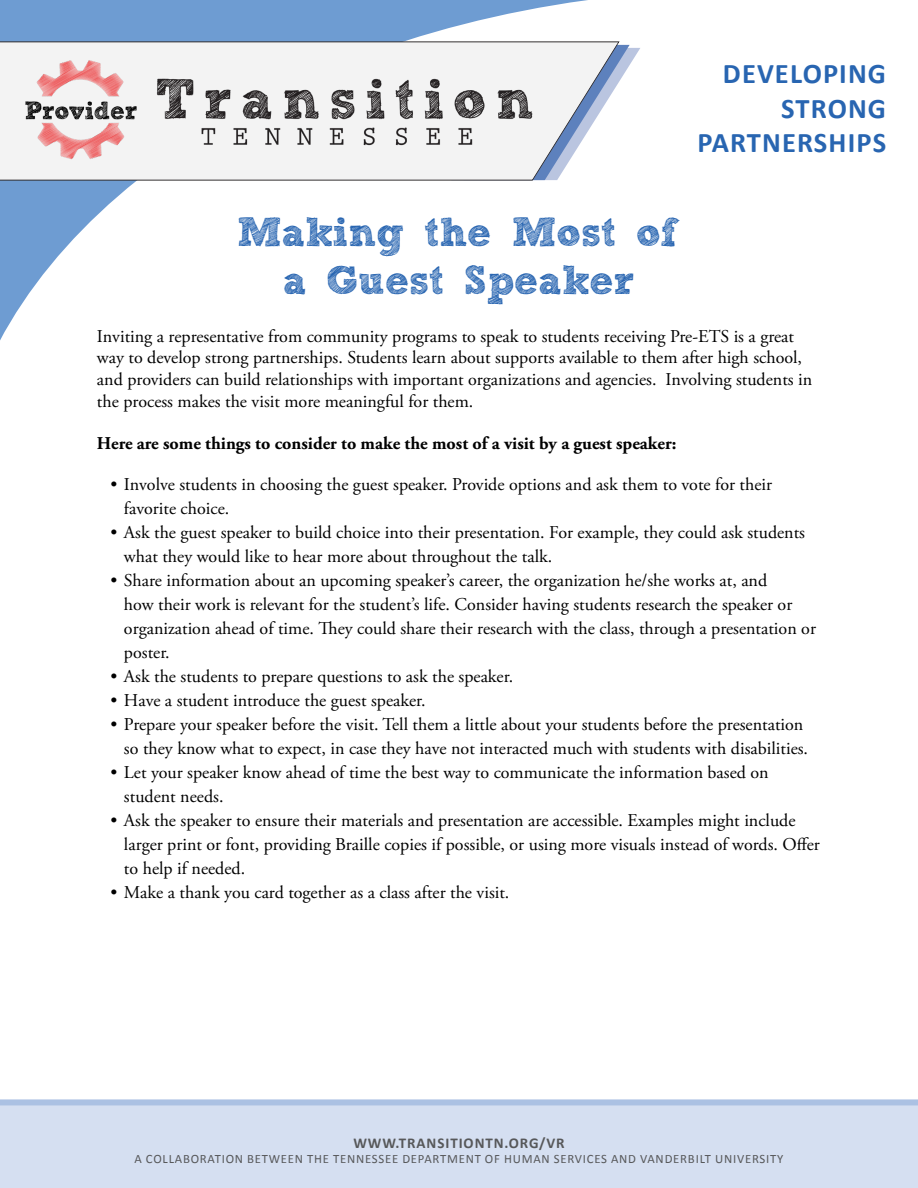
<style>
.page{position:relative;width:918px;height:1188px;background:#fff}
.page>*{position:absolute;margin:0;border:0;box-sizing:border-box;transform-origin:0 0}
.H2_-_Dropcap_font{font:700 40.5px "freeversion Sketch Block";color:#2865b1}
.t1{font:700 28.5px/34.2px "Calibri";letter-spacing:.04em;color:#2865b1;text-align:right}
.t2{font:18px/24px "Adobe Garamond Pro";color:#000}
.t3{font:700 18px "Adobe Garamond Pro";color:#000}
.t4{font:700 15px "Calibri";letter-spacing:.06em;color:#57585a}
.t5{font:12.75px "Calibri";letter-spacing:.06em;color:#57585a}
</style>
<div class="page">
<div style="left:0;top:1099px;width:918px;height:89px;background:#d5dff1"></div>
<svg style="left:0;top:0;width:630px;height:341px"></svg>
<svg style="left:619px;top:45px;width:21px;height:135px"></svg>
<svg style="left:0;top:42px;width:619px;height:139px"></svg>
<img style="left:6px;top:55px;width:547px;height:109px">
<h1 class="t1" style="left:697px;top:56px;width:190px">DEVELOPING<br>STRONG<br>PARTNERSHIPS</h1>
<h2 class="H2_-_Dropcap_font" style="left:237px;top:217px;width:445px">Making the Most of</h2>
<h2 class="H2_-_Dropcap_font" style="left:283px;top:265px;width:353px">a Guest Speaker</h2>
<h3 class="t2" style="left:97px;top:326px;width:717px;line-height:21.6px">Inviting a representative from community programs to speak to students receiving Pre-ETS is a great way to develop strong partnerships. Students learn about supports available to them after high school, and providers can build relationships with important organizations and agencies. Involving students in the process makes the visit more meaningful for them.</h3>
<h3 class="t3" style="left:97px;top:433px;width:581px">Here are some things to consider to make the most of a visit by a guest speaker:</h3>
<h3 class="t2" style="left:124px;top:472px;width:650px;text-indent:-14px">• Involve students in choosing the guest speaker. Provide options and ask them to vote for their favorite choice.</h3>
<h3 class="t2" style="left:124px;top:520px;width:683px;text-indent:-14px">• Ask the guest speaker to build choice into their presentation. For example, they could ask students what they would like to hear more about throughout the talk.</h3>
<h3 class="t2" style="left:124px;top:568px;width:694px;text-indent:-14px">• Share information about an upcoming speaker’s career, the organization he/she works at, and<br>how their work is relevant for the student’s life. Consider having students research the speaker or organization ahead of time. They could share their research with the class, through a presentation or poster.</h3>
<h3 class="t2" style="left:110px;top:664px;width:404px">• Ask the students to prepare questions to ask the speaker.</h3>
<h3 class="t2" style="left:110px;top:688px;width:317px">• Have a student introduce the guest speaker.</h3>
<h3 class="t2" style="left:110px;top:712px;width:699px;text-align:right">• Prepare your speaker before the visit. Tell them a little about your students before the presentation so they know what to expect, in case they have not interacted much with students with disabilities.</h3>
<h3 class="t2" style="left:124px;top:760px;width:646px;text-indent:-14px">• Let your speaker know ahead of time the best way to communicate the information based on student needs.</h3>
<h3 class="t2" style="left:124px;top:808px;width:697px;text-indent:-14px">• Ask the speaker to ensure their materials and presentation are accessible. Examples might include larger print or font, providing Braille copies if possible, or using more visuals instead of words. Offer to help if needed.</h3>
<h3 class="t2" style="left:110px;top:880px;width:400px">• Make a thank you card together as a class after the visit.</h3>
<p class="t4" style="left:353px;top:1133px;width:213px">WWW.TRANSITIONTN.ORG/VR</p>
<p class="t5" style="left:135px;top:1150px;width:650px">A COLLABORATION BETWEEN THE TENNESSEE DEPARTMENT OF HUMAN SERVICES AND VANDERBILT UNIVERSITY</p>
</div>
